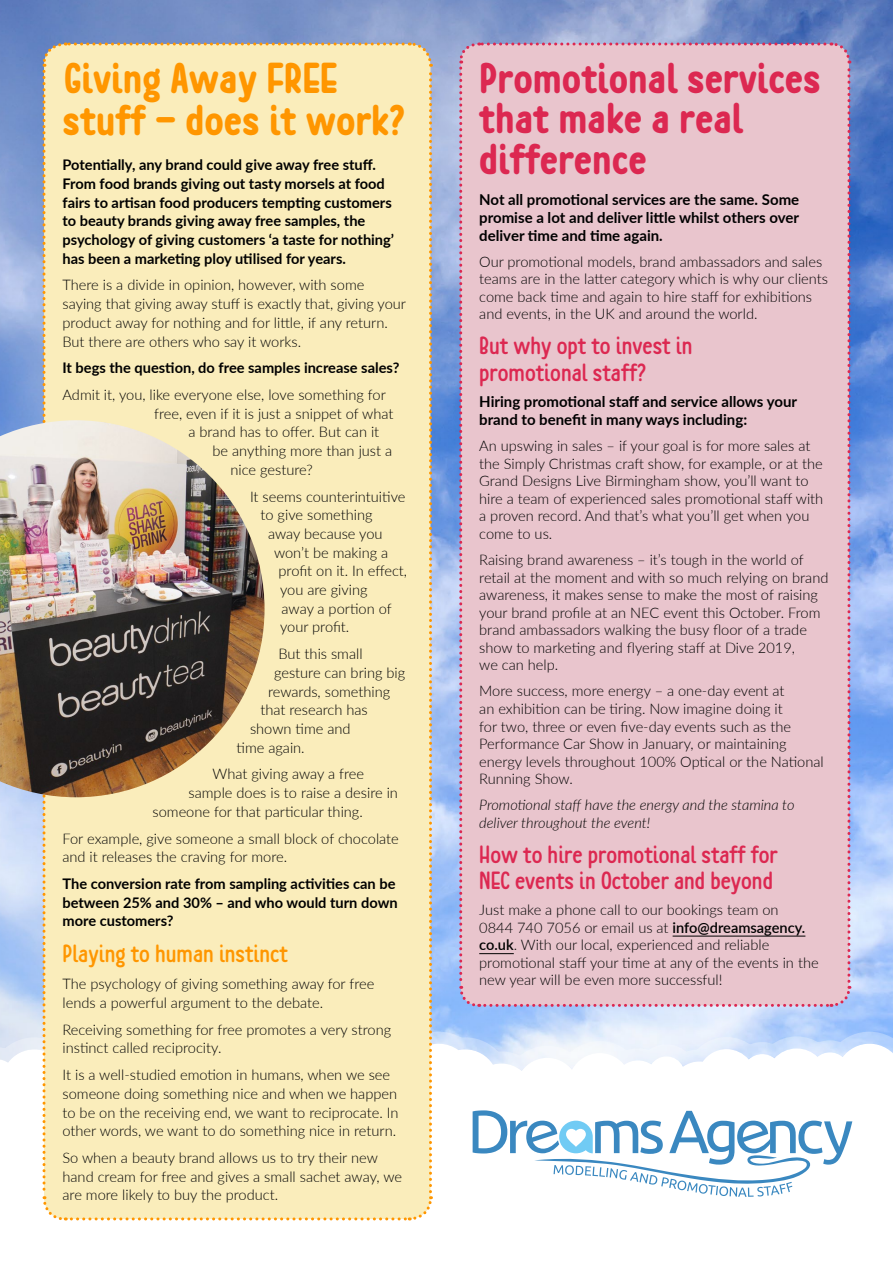
<style>
.page{position:relative;width:893px;height:1263px;background:#fff}
.page>*{position:absolute;margin:0;border:0;box-sizing:border-box;transform-origin:0 0}
.t1{font:700 40.5px/40.5px "Prahaha";color:#dc2851}
.t2{font:700 40.5px/41.7px "Prahaha";color:#ff9600}
.t3{font:24px/26.4px "Prahaha";color:#dc2851}
.t4{font:24px "Prahaha";color:#ff9600}
.t5{font:700 15px/18px "Lato";color:#000;text-align:justify}
.t6{font:300 14.7px/17.5px "Lato";color:#000}
.t7{font:700 14.7px/18.8px "Lato";color:#000}
.t8{font:italic 300 14.7px/17.5px "Lato";color:#000}
.s1{font-weight:600}
</style>
<div class="page">
<img style="left:0;top:0;width:893px;height:1026px">
<svg style="left:0;top:1026px;width:893px;height:127px"></svg>
<div style="left:41px;top:41px;width:393px;height:1180px;background:#faedbb"></div>
<div style="left:458px;top:41px;width:394px;height:967px;background:#e9c5cd"></div>
<svg style="left:473px;top:1110px;width:379px;height:87px"></svg>
<img style="left:0;top:420px;width:265px;height:377px">
<h1 class="t2" style="left:63px;top:61px;width:344px">Giving Away FREE stuff - does it work?</h1>
<p class="t7" style="left:63px;top:155px;width:333px">Potentially, any brand could give away free stuff.<br>From food brands giving out tasty morsels at food fairs to artisan food producers tempting customers to beauty brands giving away free samples, the psychology of giving customers ‘a taste for nothing’ has been a marketing ploy utilised for years.</p>
<p class="t6" style="left:63px;top:275px;width:345px;line-height:18.8px">There is a divide in opinion, however, with some saying that giving away stuff is exactly that, giving your product away for nothing and for little, if any return.<br>But there are others who say it works.</p>
<p class="t7" style="left:63px;top:358px;width:338px">It begs the question, do free samples increase sales?</p>
<p class="t6" style="left:63px;top:385px;width:325px">Admit it, you, like everyone else, love something for</p>
<p class="t6" style="left:154px;top:404px;width:241px">free, even if it is just a snippet of what</p>
<p class="t6" style="left:189px;top:423px;width:192px">a brand has to offer. But can it</p>
<p class="t6" style="left:213px;top:442px;width:181px">be anything more than just a</p>
<p class="t6" style="left:231px;top:460px;width:84px">nice gesture?</p>
<p class="t6" style="left:250px;top:487px;width:157px">It seems counterintuitive</p>
<p class="t6" style="left:261px;top:506px;width:114px">to give something</p>
<p class="t6" style="left:268px;top:524px;width:116px">away because you</p>
<p class="t6" style="left:274px;top:543px;width:116px">won’t be making a</p>
<p class="t6" style="left:279px;top:562px;width:130px">profit on it. In effect,</p>
<p class="t6" style="left:280px;top:580px;width:89px">you are giving</p>
<p class="t6" style="left:282px;top:599px;width:112px">away a portion of</p>
<p class="t6" style="left:280px;top:618px;width:71px">your profit.</p>
<p class="t6" style="left:279px;top:645px;width:86px">But this small</p>
<p class="t6" style="left:274px;top:663px;width:133px">gesture can bring big</p>
<p class="t6" style="left:268px;top:682px;width:124px">rewards, something</p>
<p class="t6" style="left:261px;top:701px;width:109px">that research has</p>
<p class="t6" style="left:250px;top:719px;width:102px">shown time and</p>
<p class="t6" style="left:237px;top:738px;width:70px">time again.</p>
<p class="t6" style="left:213px;top:765px;width:153px">What giving away a free</p>
<p class="t6" style="left:189px;top:783px;width:211px">sample does is to raise a desire in</p>
<p class="t6" style="left:153px;top:802px;width:212px">someone for that particular thing.</p>
<p class="t6" style="left:63px;top:828px;width:338px;line-height:18.8px">For example, give someone a small block of chocolate and it releases the craving for more.</p>
<p class="t7" style="left:63px;top:874px;width:337px">The conversion rate from sampling activities can be between 25% and 30% – and who would turn down more customers?</p>
<h2 class="t4" style="left:63px;top:943px;width:227px">Playing to human instinct</h2>
<p class="t6" style="left:63px;top:974px;width:313px;line-height:18.8px">The psychology of giving something away for free lends a powerful argument to the debate.</p>
<p class="t6" style="left:63px;top:1019px;width:330px;line-height:18.8px">Receiving something for free promotes a very strong instinct called reciprocity.</p>
<p class="t6" style="left:63px;top:1065px;width:337px;line-height:18.8px">It is a well-studied emotion in humans, when we see someone doing something nice and when we happen to be on the receiving end, we want to reciprocate. In other words, we want to do something nice in return.</p>
<p class="t6" style="left:63px;top:1148px;width:341px;line-height:18.8px">So when a beauty brand allows us to try their new hand cream for free and gives a small sachet away, we are more likely to buy the product.</p>
<h1 class="t1" style="left:479px;top:61px;width:343px">Promotional services that make a real difference</h1>
<p class="t5" style="left:479px;top:190px;width:321px">Not all promotional services are the same. Some promise a lot and deliver little whilst others over deliver time and time again.</p>
<p class="t6" style="left:479px;top:252px;width:350px">Our promotional models, brand ambassadors and sales teams are in the latter category which is why our clients come back time and again to hire staff for exhibitions and events, in the UK and around the world.</p>
<h2 class="t3" style="left:479px;top:334px;width:215px">But why opt to invest in promotional staff?</h2>
<p class="t5" style="left:479px;top:392px;width:319px">Hiring promotional staff and service allows your brand to benefit in many ways including:</p>
<p class="t6" style="left:479px;top:437px;width:346px">An upswing in sales – if your goal is for more sales at the Simply Christmas craft show, for example, or at the Grand Designs Live Birmingham show, you’ll want to hire a team of experienced sales promotional staff with a proven record. And that’s what you’ll get when you come to us.</p>
<p class="t6" style="left:479px;top:550px;width:351px">Raising brand awareness – it’s tough in the world of retail at the moment and with so much relying on brand awareness, it makes sense to make the most of raising your brand profile at an NEC event this October. From brand ambassadors walking the busy floor of a trade show to marketing and flyering staff at Dive 2019,<br>we can help.</p>
<p class="t6" style="left:479px;top:682px;width:346px">More success, more energy – a one-day event at<br>an exhibition can be tiring. Now imagine doing it<br>for two, three or even five-day events such as the Performance Car Show in January, or maintaining energy levels throughout 100% Optical or the National Running Show.</p>
<p class="t8" style="left:479px;top:796px;width:317px">Promotional staff have the energy and the stamina to deliver throughout the event!</p>
<h2 class="t3" style="left:479px;top:843px;width:300px">How to hire promotional staff for<br>NEC events in October and beyond</h2>
<p class="t6" style="left:479px;top:900px;width:341px">Just make a phone call to our bookings team on<br>0844 740 7056 or email us at <span class="s1">info@dreamsagency. co.uk</span>. With our local, experienced and reliable promotional staff your time at any of the events in the new year will be even more successful!</p>
</div>
